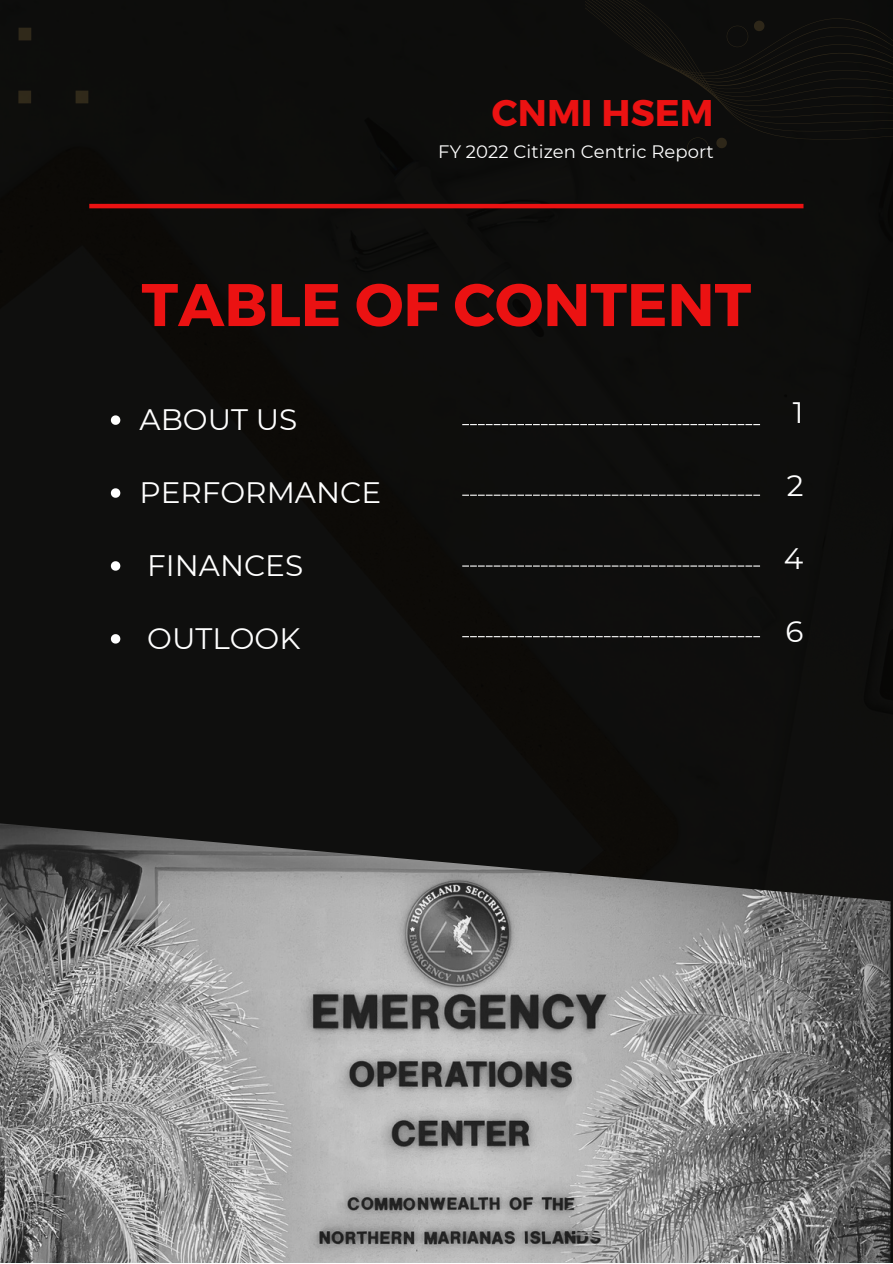
<style>
.page{position:relative;width:893px;height:1264px;background:#fff}
.page>*{position:absolute;margin:0;border:0;box-sizing:border-box;transform-origin:0 0}
.t1{font:700 60px "Montserrat";color:#eb1212}
.t2{font:700 37.05px "Montserrat";letter-spacing:.005em;color:#eb1212}
.t3{font:29.55px "Montserrat";color:#fff}
.t4{font:18px "Montserrat";letter-spacing:.005em;color:#fff}
</style>
<div class="page">
<div style="left:0;top:0;width:892px;height:1262px;background:#0e0e0d"></div>
<svg style="left:111px;top:415px;width:9px;height:10px"></svg>
<svg style="left:111px;top:488px;width:9px;height:10px"></svg>
<svg style="left:111px;top:561px;width:9px;height:9px"></svg>
<svg style="left:111px;top:634px;width:9px;height:9px"></svg>
<div style="left:585px;top:0;width:307px;height:238px;background:#0d0d0c"></div>
<hr style="left:89px;top:204px;width:714px;height:4px;background:#eb1212">
<svg style="left:462px;top:424px;width:298px;height:1px"></svg>
<svg style="left:462px;top:565px;width:298px;height:1px"></svg>
<svg style="left:462px;top:494px;width:298px;height:2px"></svg>
<svg style="left:462px;top:636px;width:298px;height:1px"></svg>
<img style="left:0;top:818px;width:890px;height:444px">
<div style="left:0;top:0;width:88px;height:103px;background:#0d0d0c"></div>
<p class="t2" style="left:492px;top:88px;width:223px">CNMI HSEM</p>
<p class="t4" style="left:438px;top:141px;width:277px">FY 2022 Citizen Centric Report</p>
<h1 class="t1" style="left:141px;top:266px;width:611px">TABLE OF CONTENT</h1>
<p class="t3" style="left:139px;top:401px;width:159px">ABOUT US</p>
<p class="t3" style="left:139px;top:474px;width:243px">PERFORMANCE</p>
<p class="t3" style="left:147px;top:547px;width:157px">FINANCES</p>
<p class="t3" style="left:147px;top:620px;width:155px">OUTLOOK</p>
<p class="t3" style="left:792px;top:395px;width:12px">1</p>
<p class="t3" style="left:786px;top:467px;width:18px">2</p>
<p class="t3" style="left:783px;top:540px;width:21px">4</p>
<p class="t3" style="left:785px;top:613px;width:19px">6</p>
</div>
